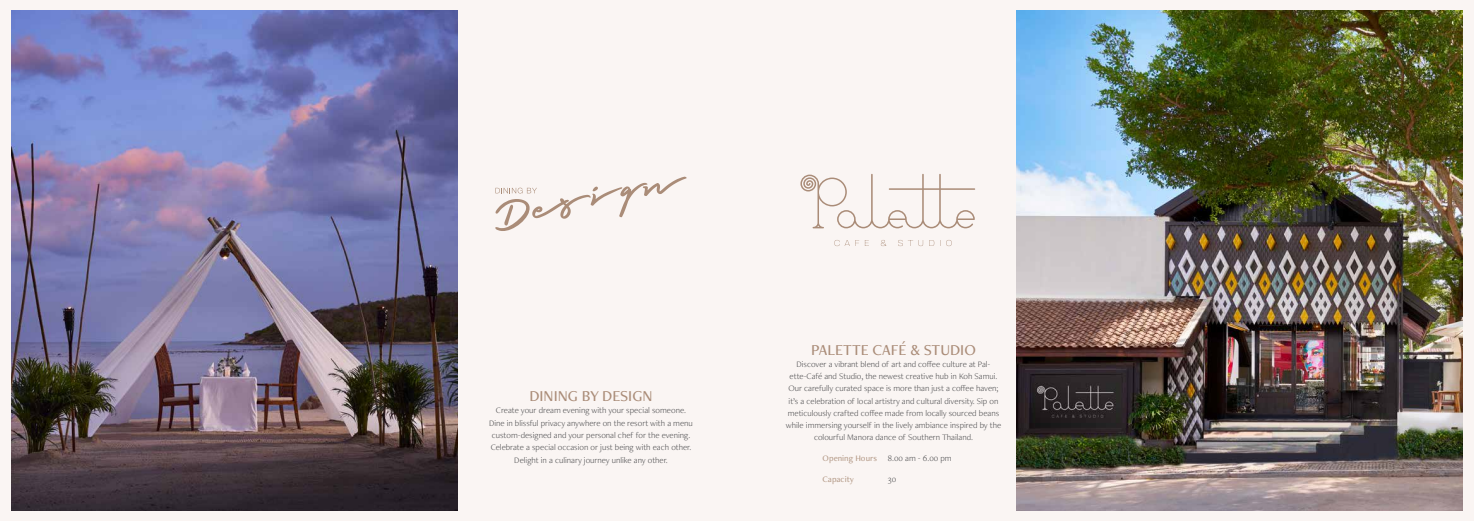
<style>
.page{position:relative;width:1474px;height:521px;background:#fff}
.page>*{position:absolute;margin:0;border:0;box-sizing:border-box;transform-origin:0 0}
.t1{font:500 15.75px "Freight Neo Pro";color:#aa8c78}
.t2{font:300 8.75px/12.2px "Freight Neo Pro";color:#4d4d4f;text-align:center}
.t3{font:500 8.75px "Freight Neo Pro";color:#b49a87}
</style>
<div class="page">
<div style="left:0;top:0;width:1473px;height:521px;background:#faf5f3"></div>
<img style="left:11px;top:11px;width:446px;height:499px">
<svg style="left:495px;top:177px;width:191px;height:54px"></svg>
<img style="left:1016px;top:11px;width:446px;height:499px">
<svg style="left:800px;top:174px;width:175px;height:54px"></svg>
<svg style="left:834px;top:240px;width:15px;height:6px"></svg>
<svg style="left:855px;top:240px;width:14px;height:6px"></svg>
<svg style="left:880px;top:240px;width:6px;height:6px"></svg>
<svg style="left:898px;top:240px;width:25px;height:6px"></svg>
<svg style="left:929px;top:240px;width:5px;height:6px"></svg>
<svg style="left:940px;top:240px;width:11px;height:6px"></svg>
<h1 class="t1" style="left:529px;top:385px;width:125px">DINING BY DESIGN</h1>
<p class="t2" style="left:489px;top:404px;width:205px">Create your dream evening with your special someone.<br>Dine in blissful privacy anywhere on the resort with a menu custom-designed and your personal chef for the evening.<br>Celebrate a special occasion or just being with each other.<br>Delight in a culinary journey unlike any other.</p>
<h1 class="t1" style="left:811px;top:339px;width:166px">PALETTE CAFÉ &amp; STUDIO</h1>
<p class="t2" style="left:786px;top:357px;width:217px">Discover a vibrant blend of art and coffee culture at Pal&shy;ette-Café and Studio, the newest creative hub in Koh Samui.<br>Our carefully curated space is more than just a coffee haven; it’s a celebration of local artistry and cultural diversity. Sip on meticulously crafted coffee made from locally sourced beans while immersing yourself in the lively ambiance inspired by the colourful Manora dance of Southern Thailand.</p>
<p class="t3" style="left:822px;top:452px;width:56px">Opening Hours</p>
<p class="t3" style="left:822px;top:473px;width:33px">Capacity</p>
<p class="t2" style="left:887px;top:452px;width:65px">8.00 am - 6.00 pm</p>
<p class="t2" style="left:887px;top:473px;width:10px">30</p>
</div>
